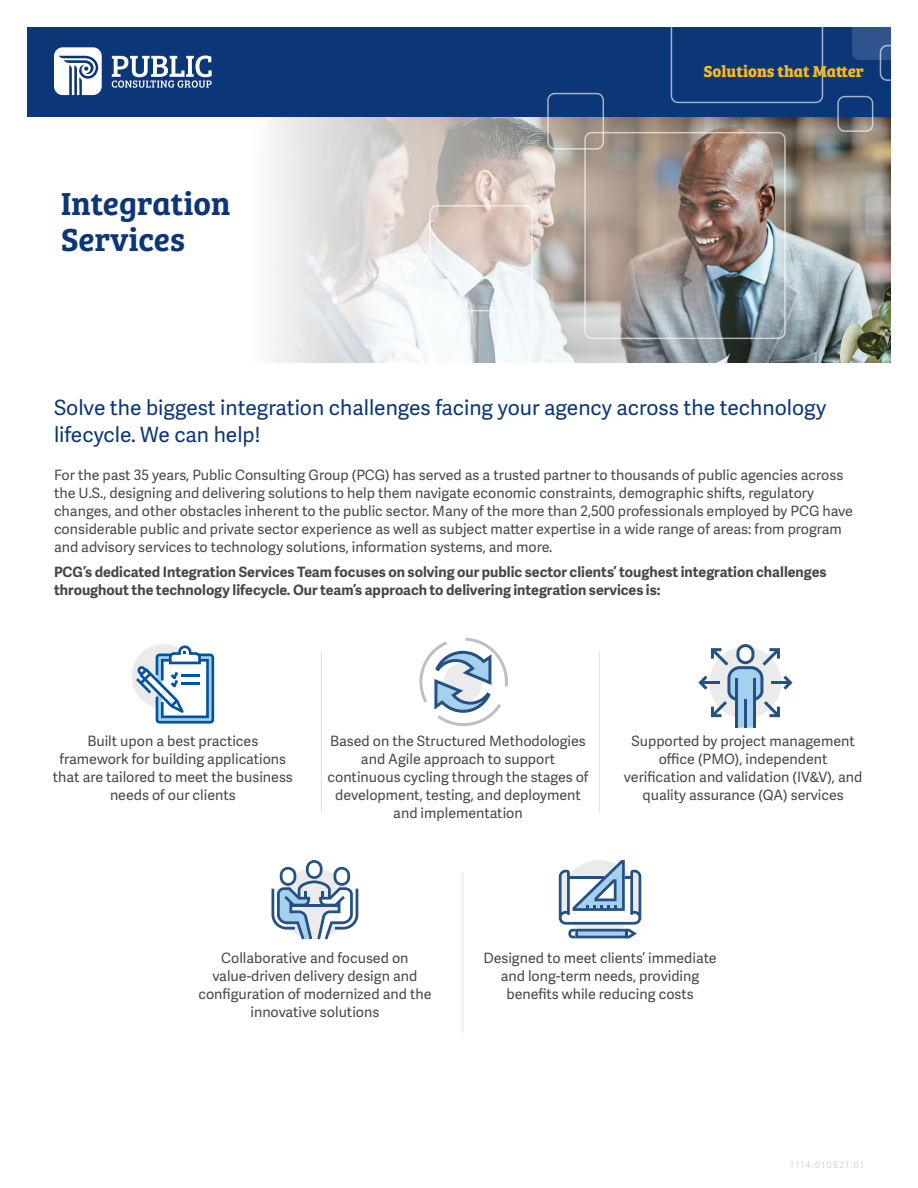
<style>
.page{position:relative;width:918px;height:1188px;background:#fff}
.page>*{position:absolute;margin:0;border:0;box-sizing:border-box;transform-origin:0 0}
.t1{font:33px/36px "Bree Serif Sb";color:#0b3678}
.Call_Outs{font:21px/27px "Adelle Sans";color:#0b3678}
.t2{font:700 16.5px "Bree Serif";color:#fab721}
.Body_Copy{font:14.25px/18px "Adelle Sans";color:#464748;text-align:center}
.Body_Copy-2{font:700 14.25px/18px "Adelle Sans";color:#464748}
.MKT_CODE{font:9px "Adelle Sans";letter-spacing:.15em;color:#d2d3d3}
</style>
<div class="page">
<img style="left:858px;top:116px;width:33px;height:247px">
<svg style="left:27px;top:116px;width:831px;height:247px"></svg>
<div style="left:429px;top:205px;width:104px;height:106px;border:2px solid #fff;border-radius:7px"></div>
<div style="left:584px;top:132px;width:202px;height:207px;border:2px solid #fff;border-radius:7px"></div>
<svg style="left:762px;top:263px;width:56px;height:56px;background:#aebec6"></svg>
<div style="left:761px;top:262px;width:58px;height:58px;border:2px solid #fff;border-radius:13px"></div>
<svg style="left:495px;top:275px;width:58px;height:58px;fill:#f2f7f9"></svg>
<div style="left:495px;top:275px;width:59px;height:59px;border:2px solid #fff;border-radius:14px"></div>
<svg style="left:866px;top:197px;width:38px;height:38px"></svg>
<div style="left:865px;top:196px;width:40px;height:40px;border:2px solid #fff;border-radius:7px"></div>
<div style="left:27px;top:27px;width:864px;height:89px;background:#0b3678"></div>
<div style="left:547px;top:93px;width:57px;height:57px;border:2px solid #fff;border-radius:7px"></div>
<svg style="left:671px;top:27px;width:152px;height:76px"></svg>
<div style="left:837px;top:96px;width:36px;height:36px;border:2px solid #fff;border-radius:7px"></div>
<div style="left:880px;top:45px;width:36px;height:36px;border:2px solid #fff;border-radius:7px"></div>
<svg style="left:853px;top:2px;width:57px;height:57px"></svg>
<div style="left:852px;top:1px;width:59px;height:59px;border:2px solid #fff;border-radius:7px"></div>
<svg style="left:54px;top:47px;width:48px;height:48px"></svg>
<svg style="left:112px;top:55px;width:100px;height:33px"></svg>
<svg style="left:559px;top:860px;width:82px;height:78px"></svg>
<div style="left:132px;top:644px;width:64px;height:65px;background:#ebebec;border-radius:50%"></div>
<svg style="left:136px;top:645px;width:78px;height:79px"></svg>
<svg style="left:419px;top:638px;width:89px;height:88px"></svg>
<svg style="left:272px;top:860px;width:86px;height:80px"></svg>
<svg style="left:698px;top:644px;width:95px;height:84px"></svg>
<hr style="left:753px;top:678px;width:3px;height:50px;background:#245184">
<hr style="left:735px;top:678px;width:3px;height:50px;background:#245184">
<hr style="left:744px;top:699px;width:3px;height:29px;background:#245184">
<hr style="left:321px;top:651px;width:1px;height:161px;background:#464748">
<hr style="left:462px;top:872px;width:1px;height:161px;background:#464748">
<hr style="left:599px;top:651px;width:1px;height:161px;background:#464748">
<h1 class="t1" style="left:61px;top:184px;width:171px">Integration<br>Services</h1>
<p class="t2" style="left:704px;top:58px;width:162px">Solutions that Matter</p>
<p class="Call_Outs" style="left:54px;top:393px;width:774px">Solve the biggest integration challenges facing your agency across the technology lifecycle. We can help!</p>
<p class="Body_Copy" style="left:54px;top:466px;width:801px;text-align:left">For the past 35 years, Public Consulting Group (PCG) has served as a trusted partner to thousands of public agencies across the U.S., designing and delivering solutions to help them navigate economic constraints, demographic shifts, regulatory changes, and other obstacles inherent to the public sector. Many of the more than 2,500 professionals employed by PCG have considerable public and private sector experience as well as subject matter expertise in a wide range of areas: from program and advisory services to technology solutions, information systems, and more.</p>
<p class="Body_Copy-2" style="left:54px;top:562px;width:774px">PCG’s dedicated Integration Services Team focuses on solving our public sector clients’ toughest integration challenges throughout the technology lifecycle. Our team’s approach to delivering integration services is:</p>
<p class="Body_Copy" style="left:53px;top:732px;width:241px">Built upon a best practices framework for building applications that are tailored to meet the business needs of our clients</p>
<p class="Body_Copy" style="left:327px;top:732px;width:263px">Based on the Structured Methodologies and Agile approach to support continuous cycling through the stages of development, testing, and deployment and implementation</p>
<p class="Body_Copy" style="left:624px;top:732px;width:240px">Supported by project management office (PMO), independent verification and validation (IV&amp;V), and quality assurance (QA) services</p>
<p class="Body_Copy" style="left:198px;top:949px;width:235px">Collaborative and focused on value-driven delivery design and configuration of modernized and the innovative solutions</p>
<p class="Body_Copy" style="left:483px;top:949px;width:235px">Designed to meet clients’ immediate and long-term needs, providing benefits while reducing costs</p>
<p class="MKT_CODE" style="left:790px;top:1158px;width:75px">1114:010621:01</p>
</div>
